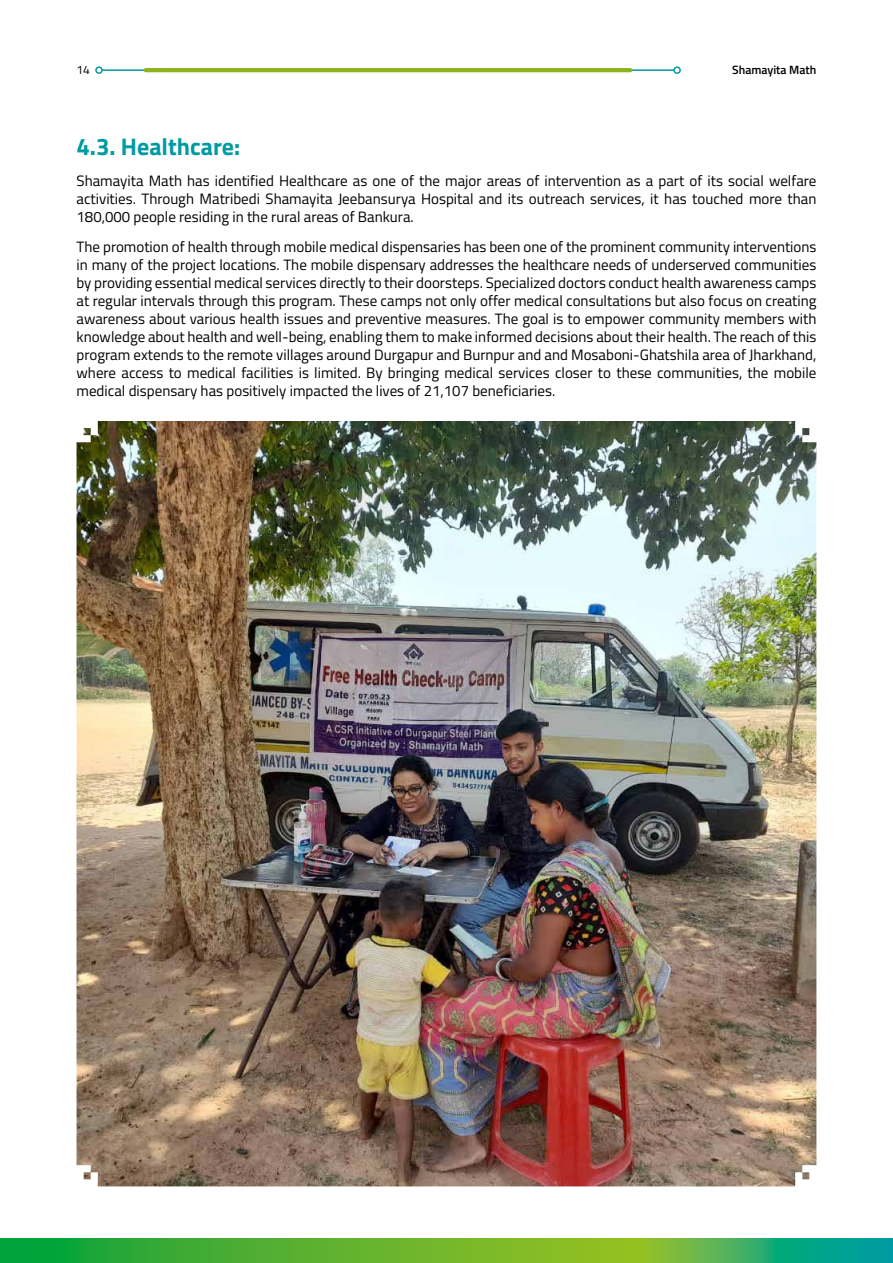
<style>
.page{position:relative;width:893px;height:1263px;background:#fff}
.page>*{position:absolute;margin:0;border:0;box-sizing:border-box;transform-origin:0 0}
.t1{font:700 24px "Titillium Web";color:#009ba2}
.t2{font:15px/18px "Titillium Web";color:#000;text-align:justify}
.t3{font:600 12px "Titillium Web";color:#000}
.t4{font:12px "Titillium Web";color:#000}
</style>
<div class="page">
<svg style="left:0;top:1238px;width:893px;height:25px;background:#4baf40"></svg>
<hr style="left:102px;top:69px;width:572px;height:2px;background:#009ba2">
<div style="left:673px;top:66px;width:8px;height:8px;border:2px solid #009ba2;border-radius:50%"></div>
<div style="left:95px;top:66px;width:8px;height:8px;border:2px solid #009ba2;border-radius:50%"></div>
<hr style="left:144px;top:68px;width:488px;height:4px;background:#8ab31d;border-radius:2px">
<img style="left:77px;top:421px;width:739px;height:765px">
<p class="t4" style="left:77px;top:61px;width:15px">14</p>
<p class="t3" style="left:732px;top:61px;width:86px">Shamayita Math</p>
<h1 class="t1" style="left:77px;top:128px;width:165px">4.3. Healthcare:</h1>
<p class="t2" style="left:77px;top:171px;width:741px">Shamayita Math has identified Healthcare as one of the major areas of intervention as a part of its social welfare activities. Through Matribedi Shamayita Jeebansurya Hospital and its outreach services, it has touched more than 180,000 people residing in the rural areas of Bankura.</p>
<p class="t2" style="left:77px;top:237px;width:741px">The promotion of health through mobile medical dispensaries has been one of the prominent community interventions in many of the project locations. The mobile dispensary addresses the healthcare needs of underserved communities by providing essential medical services directly to their doorsteps. Specialized doctors conduct health awareness camps at regular intervals through this program. These camps not only offer medical consultations but also focus on creating awareness about various health issues and preventive measures. The goal is to empower community members with knowledge about health and well-being, enabling them to make informed decisions about their health. The reach of this program extends to the remote villages around Durgapur and Burnpur and and Mosaboni-Ghatshila area of Jharkhand, where access to medical facilities is limited. By bringing medical services closer to these communities, the mobile medical dispensary has positively impacted the lives of 21,107 beneficiaries.</p>
</div>
